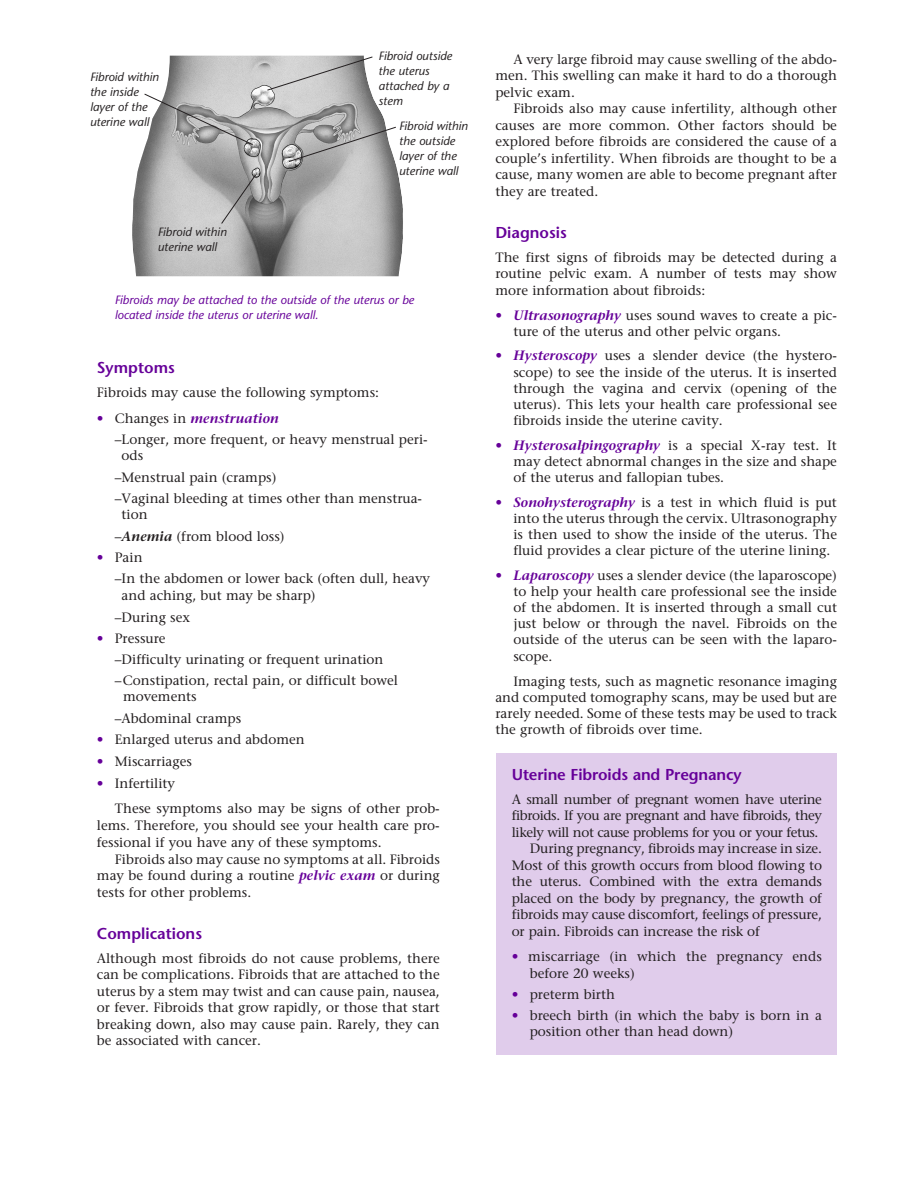
<style>
.page{position:relative;width:918px;height:1188px;background:#fff}
.page>*{position:absolute;margin:0;border:0;box-sizing:border-box;transform-origin:0 0}
.t1{font:600 15.75px "Stone Sans Std";color:#609}
.t2{font:500 13.5px/16.2px "Stone Serif Std";color:#231f20}
.t3{font:500 13.5px "Stone Serif Std";letter-spacing:-.03em;color:#231f20}
.t4{font:italic 500 12px/15px "Stone Sans Std";color:#231f20}
.t5{font:italic 500 12px/15px "Stone Sans Std";color:#609}
.s1{color:#609}
.s2{font-weight:600;font-style:italic;color:#609}
.s3{font-weight:600;font-style:italic}
</style>
<div class="page">
<img style="left:132px;top:56px;width:271px;height:220px">
<svg style="left:266px;top:56px;width:107px;height:35px;background:#bdbdbd"></svg>
<svg style="left:144px;top:93px;width:110px;height:53px;background:#adadad"></svg>
<svg style="left:221px;top:174px;width:35px;height:51px;background:#979797"></svg>
<svg style="left:288px;top:126px;width:109px;height:36px;background:#a9a9a9"></svg>
<div style="left:497px;top:753px;width:340px;height:302px;background:#e0cceb"></div>
<p class="t4" style="left:90px;top:69px;width:70px">Fibroid within the inside layer of the uterine wall</p>
<p class="t4" style="left:158px;top:225px;width:70px">Fibroid within uterine wall</p>
<p class="t4" style="left:379px;top:48px;width:75px">Fibroid outside the uterus attached by a stem</p>
<p class="t4" style="left:399px;top:118px;width:70px">Fibroid within the outside layer of the uterine wall</p>
<p class="t5" style="left:115px;top:292px;width:301px">Fibroids may be attached to the outside of the uterus or be located inside the uterus or uterine wall.</p>
<p class="t1" style="left:97px;top:358px;width:79px">Symptoms</p>
<p class="t2" style="left:97px;top:385px;width:284px">Fibroids may cause the following symptoms:</p>
<p class="t2" style="left:115px;top:408px;width:314px;line-height:21px;text-indent:-18px"><span class="s1">•</span> Changes in <span class="s2">menstruation<br></span>–Longer, more frequent, or heavy menstrual peri-</p>
<p class="t2" style="left:115px;top:445px;width:309px;line-height:21.3px;text-indent:7px">ods<br>–Menstrual pain (cramps)<br>–Vaginal bleeding at times other than menstrua-</p>
<p class="t2" style="left:115px;top:504px;width:171px;line-height:21.8px;text-indent:7px">tion<br>–<span class="s3">Anemia</span> (from blood loss)</p>
<p class="t2" style="left:115px;top:547px;width:317px;line-height:21px;text-indent:-18px"><span class="s1">•</span> Pain<br>–In the abdomen or lower back (often dull, heavy</p>
<p class="t2" style="left:115px;top:584px;width:202px;line-height:21.9px;text-indent:7px">and aching, but may be sharp) –During sex</p>
<p class="t2" style="left:115px;top:627px;width:285px;line-height:21px;text-indent:-18px"><span class="s1">•</span> Pressure<br>–Difficulty urinating or frequent urination –Constipation, rectal pain, or difficult bowel</p>
<p class="t2" style="left:115px;top:686px;width:128px;line-height:21.8px;text-indent:8px">movements –Abdominal cramps</p>
<p class="t2" style="left:97px;top:732px;width:209px"><span class="s1">•</span> Enlarged uterus and abdomen</p>
<p class="t2" style="left:97px;top:753px;width:96px"><span class="s1">•</span> Miscarriages</p>
<p class="t2" style="left:115px;top:770px;width:326px;line-height:25.7px;text-indent:-18px"><span class="s1">•</span> Infertility<br>These symptoms also may be signs of other prob-</p>
<p class="t2" style="left:97px;top:817px;width:344px;line-height:16.6px">lems. Therefore, you should see your health care pro&shy;fessional if you have any of these symptoms.</p>
<p class="t2" style="left:97px;top:851px;width:344px;line-height:16.6px;text-align:justify;text-indent:18px">Fibroids also may cause no symptoms at all. Fibroids may be found during a routine <span class="s2">pelvic exam</span> or during tests for other problems.</p>
<p class="t1" style="left:97px;top:924px;width:107px">Complications</p>
<p class="t2" style="left:97px;top:950px;width:344px;text-align:justify">Although most fibroids do not cause problems, there can be complications. Fibroids that are attached to the uterus by a stem may twist and can cause pain, nausea, or fever. Fibroids that grow rapidly, or those that start breaking down, also may cause pain. Rarely, they can be associated with cancer.</p>
<p class="t2" style="left:495px;top:51px;width:343px;text-align:justify;text-indent:18px">A very large fibroid may cause swelling of the abdo&shy;men. This swelling can make it hard to do a thorough pelvic exam.</p>
<p class="t2" style="left:495px;top:100px;width:343px;text-align:justify;text-indent:18px">Fibroids also may cause infertility, although other causes are more common. Other factors should be explored before fibroids are considered the cause of a couple’s infertility. When fibroids are thought to be a cause, many women are able to become pregnant after they are treated.</p>
<p class="t1" style="left:495px;top:223px;width:73px">Diagnosis</p>
<p class="t2" style="left:495px;top:249px;width:343px;text-align:justify">The first signs of fibroids may be detected during a routine pelvic exam. A number of tests may show more information about fibroids:</p>
<p class="t2" style="left:513px;top:307px;width:325px;text-indent:-18px"><span class="s1">•</span> <span class="s2">Ultrasonography</span> uses sound waves to create a pic&shy;ture of the uterus and other pelvic organs.</p>
<p class="t2" style="left:513px;top:348px;width:325px;text-align:justify;text-indent:-18px"><span class="s1">•</span> <span class="s2">Hysteroscopy</span> uses a slender device (the hystero&shy;scope) to see the inside of the uterus. It is inserted through the vagina and cervix (opening of the uterus). This lets your health care professional see fibroids inside the uterine cavity.</p>
<p class="t2" style="left:513px;top:437px;width:325px;text-align:justify;text-indent:-18px"><span class="s1">•</span> <span class="s2">Hysterosalpingography</span> is a special X-ray test. It may detect abnormal changes in the size and shape of the uterus and fallopian tubes.</p>
<p class="t2" style="left:513px;top:494px;width:325px;text-align:justify;text-indent:-18px"><span class="s1">•</span> <span class="s2">Sonohysterography</span> is a test in which fluid is put into the uterus through the cervix. Ultrasonography is then used to show the inside of the uterus. The fluid provides a clear picture of the uterine lining.</p>
<p class="t2" style="left:513px;top:567px;width:325px;text-align:justify;text-indent:-18px"><span class="s1">•</span> <span class="s2">Laparoscopy</span> uses a slender device (the laparoscope) to help your health care professional see the inside of the abdomen. It is inserted through a small cut just below or through the navel. Fibroids on the outside of the uterus can be seen with the laparo&shy;scope.</p>
<p class="t2" style="left:495px;top:673px;width:343px;text-align:justify;text-indent:18px">Imaging tests, such as magnetic resonance imaging and computed tomography scans, may be used but are rarely needed. Some of these tests may be used to track the growth of fibroids over time.</p>
<p class="t1" style="left:512px;top:765px;width:231px">Uterine Fibroids and Pregnancy</p>
<p class="t3" style="left:512px;top:791px;width:312px">A small number of pregnant women have uterine</p>
<p class="t3" style="left:512px;top:807px;width:312px">fibroids. If you are pregnant and have fibroids, they</p>
<p class="t3" style="left:512px;top:824px;width:308px">likely will not cause problems for you or your fetus.</p>
<p class="t2" style="left:530px;top:840px;width:294px">During pregnancy, fibroids may increase in size.</p>
<p class="t2" style="left:512px;top:857px;width:312px">Most of this growth occurs from blood flowing to</p>
<p class="t2" style="left:512px;top:873px;width:312px">the uterus. Combined with the extra demands</p>
<p class="t2" style="left:512px;top:890px;width:312px">placed on the body by pregnancy, the growth of</p>
<p class="t2" style="left:512px;top:906px;width:312px">fibroids may cause discomfort, feelings of pressure,</p>
<p class="t2" style="left:512px;top:923px;width:250px">or pain. Fibroids can increase the risk of</p>
<p class="t2" style="left:530px;top:948px;width:294px;text-indent:-18px"><span class="s1">•</span> miscarriage (in which the pregnancy ends before 20 weeks)</p>
<p class="t2" style="left:512px;top:986px;width:105px"><span class="s1">•</span> preterm birth</p>
<p class="t2" style="left:530px;top:1007px;width:294px;text-indent:-18px"><span class="s1">•</span> breech birth (in which the baby is born in a position other than head down)</p>
</div>
